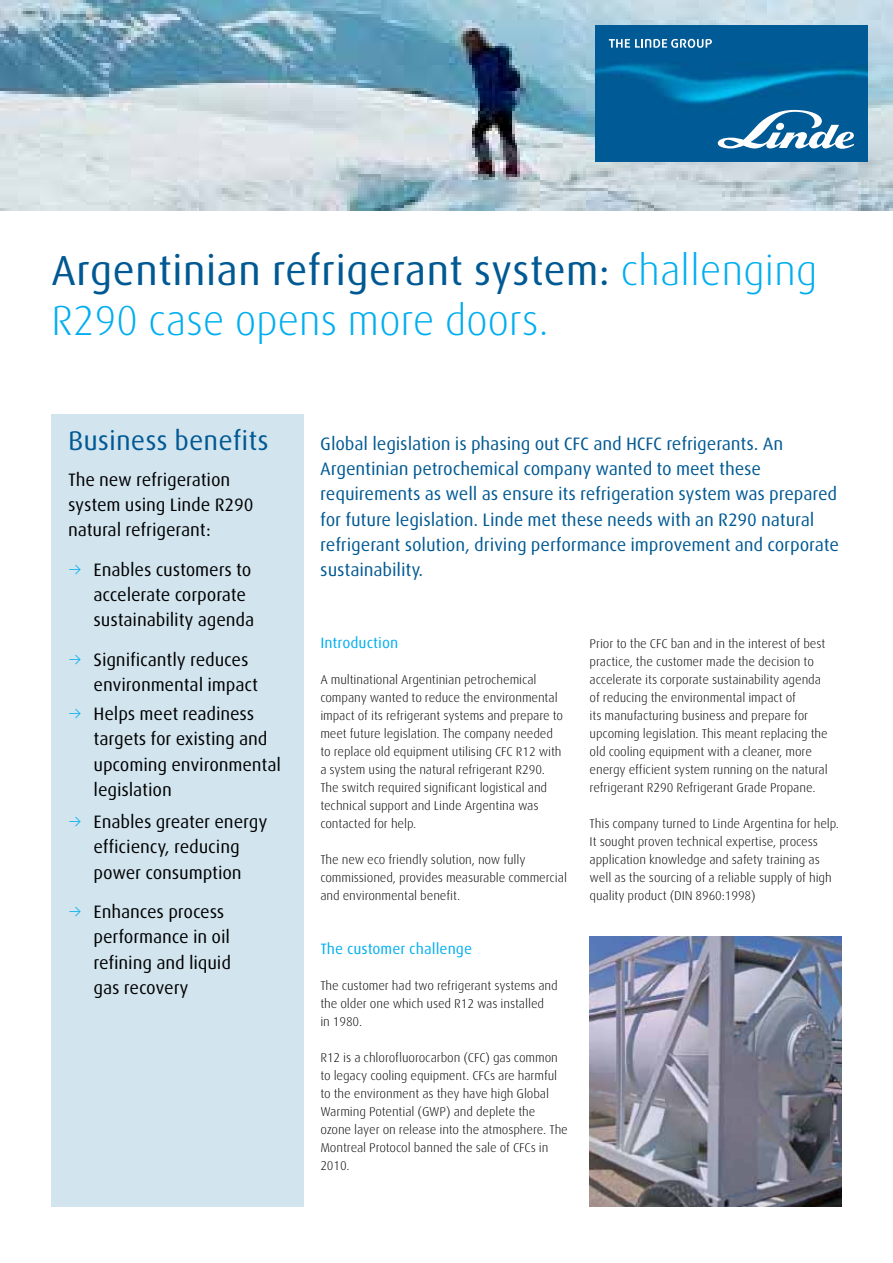
<style>
.page{position:relative;width:893px;height:1263px;background:#fff}
.page>*{position:absolute;margin:0;border:0;box-sizing:border-box;transform-origin:0 0}
.t1{font:300 42px/50.4px "Linde Dax Global";letter-spacing:-.01em;color:#00aeef}
.t2{font:27px "Linde Dax Global";color:#005993}
.t3{font:18px/25.2px "Linde Dax Global";letter-spacing:-.01em;color:#000}
.t4{font:18px/25.2px "Linde Dax Global";letter-spacing:-.01em;color:#005993}
.t5{font:15px "Linde Dax Global";color:#00aeef}
.t6{font:300 12.75px/18px "Linde Dax Global";letter-spacing:-.01em;color:#000}
.s1{font-weight:400;color:#005993}
.s2{font-weight:300;color:#00aeef}
</style>
<div class="page">
<img style="left:0;top:0;width:893px;height:210px">
<div style="left:51px;top:414px;width:252px;height:792px;background:#d2e4ee"></div>
<img style="left:595px;top:25px;width:272px;height:137px">
<svg style="left:718px;top:110px;width:137px;height:39px"></svg>
<svg style="left:609px;top:39px;width:103px;height:9px"></svg>
<img style="left:590px;top:936px;width:252px;height:270px">
<h1 class="t1" style="left:51px;top:245px;width:768px"><span class="s1">Argentinian refrigerant system:</span> challenging<br>R290 case opens more doors.</h1>
<h2 class="t2" style="left:68px;top:425px;width:202px">Business benefits</h2>
<h3 class="t3" style="left:68px;top:467px;width:187px">The new refrigeration system using Linde R290 natural refrigerant:</h3>
<h3 class="t3" style="left:94px;top:557px;width:162px;text-indent:-26px"><span class="s2">→</span> Enables customers to accelerate corporate sustainability agenda</h3>
<h3 class="t3" style="left:94px;top:647px;width:166px;text-indent:-26px"><span class="s2">→</span> Significantly reduces environmental impact</h3>
<h3 class="t3" style="left:94px;top:701px;width:189px;text-indent:-26px"><span class="s2">→</span> Helps meet readiness targets for existing and upcoming environmental legislation</h3>
<h3 class="t3" style="left:68px;top:809px;width:201px;text-align:center"><span class="s2">→</span> Enables greater energy efficiency, reducing<br>power consumption</h3>
<h3 class="t3" style="left:94px;top:899px;width:139px;text-indent:-26px"><span class="s2">→</span> Enhances process performance in oil refining and liquid gas recovery</h3>
<p class="t4" style="left:320px;top:431px;width:520px">Global legislation is phasing out CFC and HCFC refrigerants. An Argentinian petrochemical company wanted to meet these requirements as well as ensure its refrigeration system was prepared for future legislation. Linde met these needs with an R290 natural refrigerant solution, driving performance improvement and corporate sustainability.</p>
<p class="t5" style="left:320px;top:634px;width:79px">Introduction</p>
<p class="t6" style="left:320px;top:671px;width:244px">A multinational Argentinian petrochemical company wanted to reduce the environmental impact of its refrigerant systems and prepare to meet future legislation. The company needed to replace old equipment utilising CFC R12 with a system using the natural refrigerant R290.<br>The switch required significant logistical and technical support and Linde Argentina was contacted for help.</p>
<p class="t6" style="left:320px;top:851px;width:248px">The new eco friendly solution, now fully commissioned, provides measurable commercial and environmental benefit.</p>
<p class="t5" style="left:320px;top:940px;width:153px">The customer challenge</p>
<p class="t6" style="left:320px;top:977px;width:239px">The customer had two refrigerant systems and the older one which used R12 was installed<br>in 1980.</p>
<p class="t6" style="left:320px;top:1049px;width:249px">R12 is a chlorofluorocarbon (CFC) gas common to legacy cooling equipment. CFCs are harmful to the environment as they have high Global Warming Potential (GWP) and deplete the ozone layer on release into the atmosphere. The Montreal Protocol banned the sale of CFCs in 2010.</p>
<p class="t6" style="left:590px;top:635px;width:240px">Prior to the CFC ban and in the interest of best practice, the customer made the decision to accelerate its corporate sustainability agenda of reducing the environmental impact of<br>its manufacturing business and prepare for upcoming legislation. This meant replacing the old cooling equipment with a cleaner, more energy efficient system running on the natural refrigerant R290 Refrigerant Grade Propane.</p>
<p class="t6" style="left:590px;top:815px;width:251px">This company turned to Linde Argentina for help.<br>It sought proven technical expertise, process application knowledge and safety training as well as the sourcing of a reliable supply of high quality product (DIN 8960:1998)</p>
</div>
